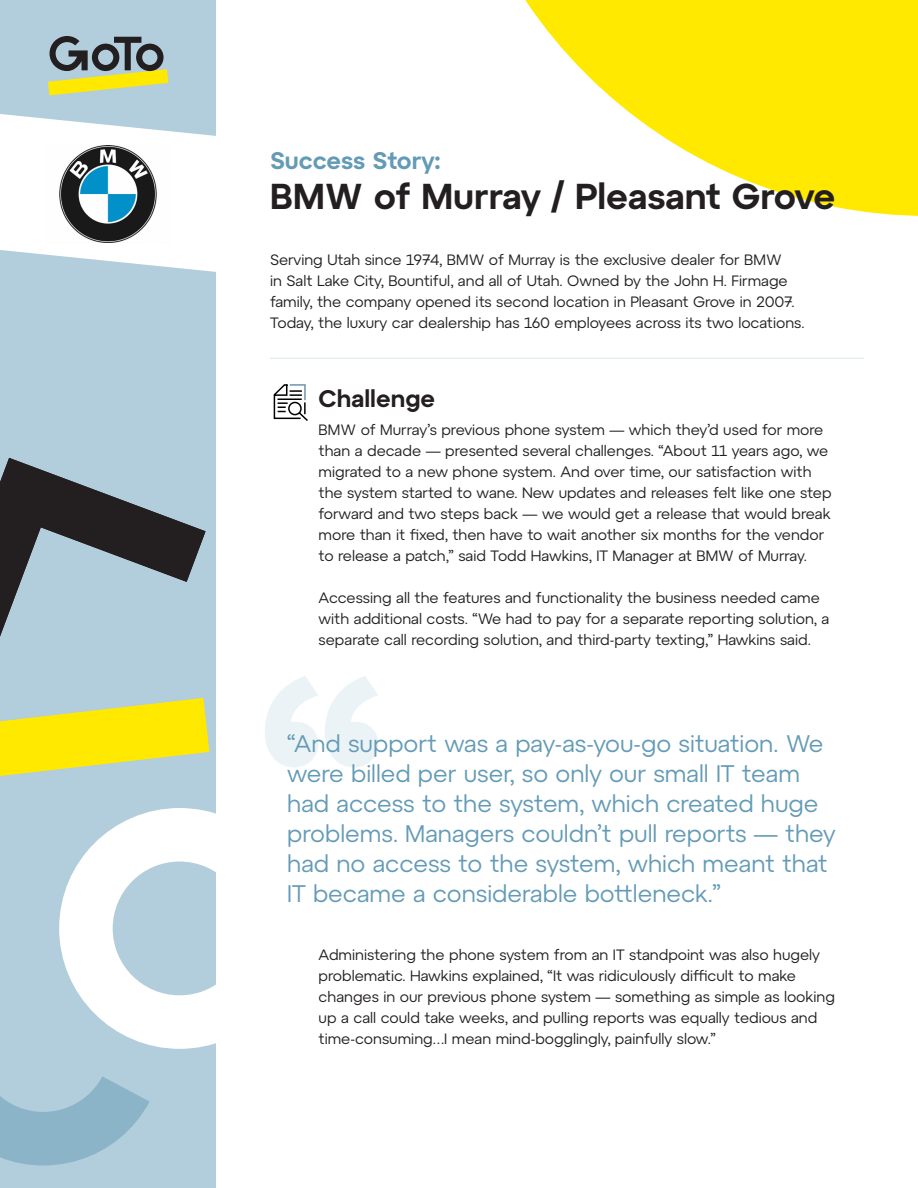
<style>
.page{position:relative;width:918px;height:1188px;background:#fff}
.page>*{position:absolute;margin:0;border:0;box-sizing:border-box;transform-origin:0 0}
.t1{font:600 36px "Atyp BL Text";color:#231f20}
.t2{font:24px/30px "Atyp BL Text";color:#639bb6}
.t3{font:600 24px "Atyp BL Text";color:#639bb6}
.t4{font:600 24px "Atyp BL Text";color:#231f20}
.t5{font:15px/21px "Atyp BL Text";color:#231f20}
</style>
<div class="page">
<div style="left:0;top:0;width:216px;height:1188px;background:#b2cddb"></div>
<svg style="left:0;top:114px;width:216px;height:158px;fill:#fff"></svg>
<svg style="left:525px;top:0;width:393px;height:216px;fill:#ffe900"></svg>
<hr style="left:270px;top:358px;width:594px;height:1px;background:#d9e6ec">
<svg style="left:59px;top:808px;width:157px;height:241px;fill:#fff"></svg>
<svg style="left:48px;top:36px;width:120px;height:59px"></svg>
<svg style="left:0;top:988px;width:150px;height:178px"></svg>
<svg style="left:0;top:458px;width:206px;height:179px"></svg>
<svg style="left:0;top:698px;width:209px;height:78px"></svg>
<svg style="left:273px;top:384px;width:35px;height:37px"></svg>
<img style="left:45px;top:146px;width:126px;height:97px">
<svg style="left:265px;top:676px;width:113px;height:91px"></svg>
<p class="t3" style="left:270px;top:146px;width:172px">Success Story:</p>
<p class="t1" style="left:270px;top:175px;width:567px">BMW of Murray / Pleasant Grove</p>
<p class="t5" style="left:270px;top:249px;width:536px">Serving Utah since 1974, BMW of Murray is the exclusive dealer for BMW<br>in Salt Lake City, Bountiful, and all of Utah. Owned by the John H. Firmage family, the company opened its second location in Pleasant Grove in 2007.<br>Today, the luxury car dealership has 160 employees across its two locations.</p>
<p class="t4" style="left:319px;top:384px;width:118px">Challenge</p>
<p class="t5" style="left:319px;top:419px;width:515px">BMW of Murray’s previous phone system — which they’d used for more than a decade — presented several challenges. “About 11 years ago, we migrated to a new phone system. And over time, our satisfaction with the system started to wane. New updates and releases felt like one step forward and two steps back — we would get a release that would break more than it fixed, then have to wait another six months for the vendor to release a patch,” said Todd Hawkins, IT Manager at BMW of Murray.</p>
<p class="t5" style="left:319px;top:587px;width:512px">Accessing all the features and functionality the business needed came with additional costs. “We had to pay for a separate reporting solution, a separate call recording solution, and third-party texting,” Hawkins said.</p>
<p class="t2" style="left:287px;top:728px;width:550px">“And support was a pay-as-you-go situation. We were billed per user, so only our small IT team had access to the system, which created huge problems. Managers couldn’t pull reports — they had no access to the system, which meant that IT became a considerable bottleneck.”</p>
<p class="t5" style="left:319px;top:944px;width:518px">Administering the phone system from an IT standpoint was also hugely problematic. Hawkins explained, “It was ridiculously difficult to make changes in our previous phone system — something as simple as looking up a call could take weeks, and pulling reports was equally tedious and time-consuming…I mean mind-bogglingly, painfully slow.”</p>
</div>
